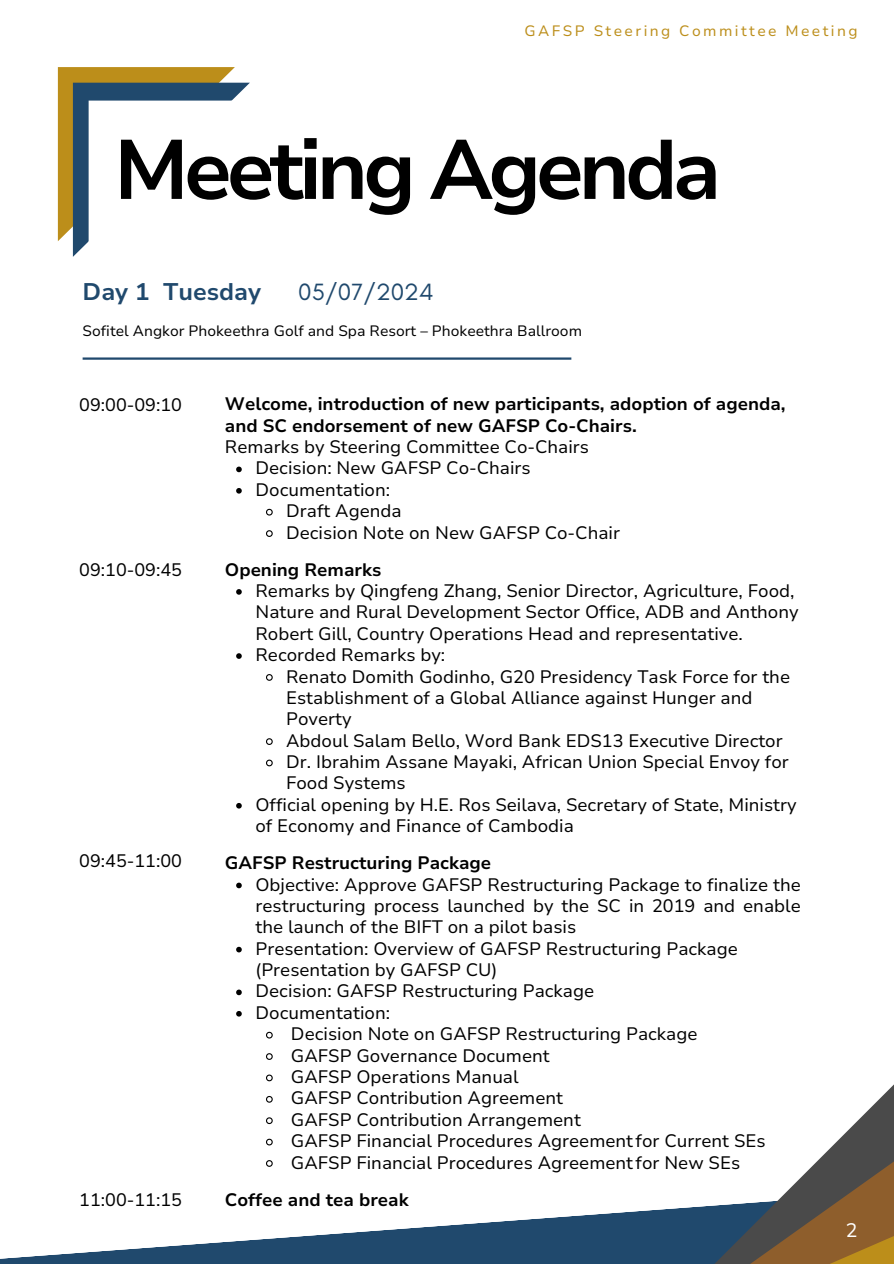
<style>
.page{position:relative;width:894px;height:1264px;background:#fff}
.page>*{position:absolute;margin:0;border:0;box-sizing:border-box;transform-origin:0 0}
.t1{font:700 84px "Nunito Sans 10 pt";letter-spacing:-.06em;color:#000}
.t2{font:700 24px "Nunito Sans 10 pt";color:#20496d}
.t3{font:24px "Glacial Indifference";color:#20496d}
.t4{font:19.5px "Nunito Sans 10 pt";color:#fff}
.t5{font:18px/21.3px "Nunito Sans 10 pt";color:#000}
.t6{font:700 18px/21.3px "Nunito Sans 10 pt";color:#000}
.t7{font:15px "Nunito Sans 10 pt";color:#000}
.t8{font:15px "Nunito Sans 10 pt";letter-spacing:.16em;color:#bc8e1a}
.s1{font-weight:400}
</style>
<div class="page">
<svg style="left:0;top:1212px;width:626px;height:51px;fill:#20496d"></svg>
<svg style="left:626px;top:1097px;width:267px;height:166px"></svg>
<hr style="left:83px;top:357px;width:488px;height:3px;background:#20496d">
<svg style="left:58px;top:67px;width:192px;height:190px"></svg>
<svg style="left:236px;top:466px;width:6px;height:6px"></svg>
<svg style="left:236px;top:488px;width:6px;height:5px"></svg>
<svg style="left:266px;top:508px;width:7px;height:8px"></svg>
<svg style="left:266px;top:530px;width:7px;height:7px"></svg>
<svg style="left:236px;top:589px;width:6px;height:5px"></svg>
<svg style="left:236px;top:653px;width:6px;height:6px"></svg>
<svg style="left:266px;top:674px;width:7px;height:7px"></svg>
<svg style="left:266px;top:738px;width:7px;height:7px"></svg>
<svg style="left:266px;top:759px;width:7px;height:8px"></svg>
<svg style="left:236px;top:803px;width:6px;height:5px"></svg>
<svg style="left:236px;top:882px;width:6px;height:6px"></svg>
<svg style="left:236px;top:946px;width:6px;height:6px"></svg>
<svg style="left:236px;top:989px;width:6px;height:6px"></svg>
<svg style="left:236px;top:1011px;width:6px;height:5px"></svg>
<svg style="left:266px;top:1031px;width:7px;height:8px"></svg>
<svg style="left:266px;top:1053px;width:7px;height:7px"></svg>
<svg style="left:266px;top:1074px;width:7px;height:8px"></svg>
<svg style="left:266px;top:1096px;width:7px;height:7px"></svg>
<svg style="left:266px;top:1117px;width:7px;height:7px"></svg>
<svg style="left:266px;top:1138px;width:7px;height:8px"></svg>
<svg style="left:266px;top:1160px;width:7px;height:7px"></svg>
<p class="t8" style="left:524px;top:21px;width:334px">GAFSP Steering Committee Meeting</p>
<h1 class="t1" style="left:114px;top:114px;width:609px">Meeting Agenda</h1>
<p class="t2" style="left:83px;top:275px;width:180px">Day 1 Tuesday</p>
<p class="t3" style="left:298px;top:277px;width:137px">05/07/2024</p>
<h5 class="t7" style="left:83px;top:321px;width:501px">Sofitel Angkor Phokeethra Golf and Spa Resort – Phokeethra Ballroom</h5>
<p class="t5" style="left:79px;top:394px;width:104px">09:00-09:10</p>
<p class="t5" style="left:79px;top:559px;width:104px">09:10-09:45</p>
<p class="t5" style="left:79px;top:850px;width:104px">09:45-11:00</p>
<h2 class="t6" style="left:225px;top:394px;width:562px">Welcome, introduction of new participants, adoption of agenda, and SC endorsement of new GAFSP Co-Chairs.<br><span class="s1">Remarks by Steering Committee Co-Chairs</span></h2>
<h3 class="t5" style="left:255px;top:458px;width:277px">Decision: New GAFSP Co-Chairs</h3>
<p class="t5" style="left:255px;top:479px;width:136px">Documentation:</p>
<h5 class="t5" style="left:286px;top:500px;width:117px">Draft Agenda</h5>
<h5 class="t5" style="left:286px;top:522px;width:335px">Decision Note on New GAFSP Co-Chair</h5>
<p class="t6" style="left:225px;top:559px;width:158px">Opening Remarks</p>
<p class="t5" style="left:255px;top:580px;width:544px">Remarks by Qingfeng Zhang, Senior Director, Agriculture, Food,<br>Nature and Rural Development Sector Office, ADB and Anthony<br>Robert Gill, Country Operations Head and representative.</p>
<p class="t5" style="left:255px;top:644px;width:191px">Recorded Remarks by:</p>
<p class="t5" style="left:286px;top:666px;width:505px">Renato Domith Godinho, G20 Presidency Task Force for the<br>Establishment of a Global Alliance against Hunger and<br>Poverty</p>
<h5 class="t5" style="left:286px;top:730px;width:498px">Abdoul Salam Bello, Word Bank EDS13 Executive Director</h5>
<h4 class="t5" style="left:286px;top:751px;width:504px">Dr. Ibrahim Assane Mayaki, African Union Special Envoy for<br>Food Systems</h4>
<p class="t5" style="left:255px;top:794px;width:542px">Official opening by H.E. Ros Seilava, Secretary of State, Ministry of Economy and Finance of Cambodia</p>
<p class="t6" style="left:225px;top:852px;width:268px">GAFSP Restructuring Package</p>
<p class="t5" style="left:255px;top:874px;width:546px;text-align:justify">Objective: Approve GAFSP Restructuring Package to finalize the restructuring process launched by the SC in 2019 and enable the launch of the BIFT on a pilot basis</p>
<p class="t5" style="left:255px;top:938px;width:484px">Presentation: Overview of GAFSP Restructuring Package (Presentation by GAFSP CU)</p>
<p class="t5" style="left:255px;top:980px;width:340px">Decision: GAFSP Restructuring Package</p>
<p class="t5" style="left:255px;top:1002px;width:136px">Documentation:</p>
<h5 class="t5" style="left:291px;top:1023px;width:408px">Decision Note on GAFSP Restructuring Package</h5>
<h4 class="t5" style="left:291px;top:1045px;width:260px">GAFSP Governance Document</h4>
<p class="t5" style="left:291px;top:1066px;width:229px">GAFSP Operations Manual</p>
<p class="t5" style="left:291px;top:1087px;width:273px">GAFSP Contribution Agreement</p>
<p class="t5" style="left:291px;top:1109px;width:291px">GAFSP Contribution Arrangement</p>
<p class="t5" style="left:291px;top:1130px;width:476px">GAFSP Financial Procedures Agreementfor Current SEs</p>
<p class="t5" style="left:291px;top:1151px;width:450px">GAFSP Financial Procedures Agreementfor New SEs</p>
<p class="t5" style="left:79px;top:1189px;width:104px">11:00-11:15</p>
<p class="t6" style="left:225px;top:1189px;width:185px">Coffee and tea break</p>
<p class="t4" style="left:845px;top:1217px;width:13px">2</p>
</div>
